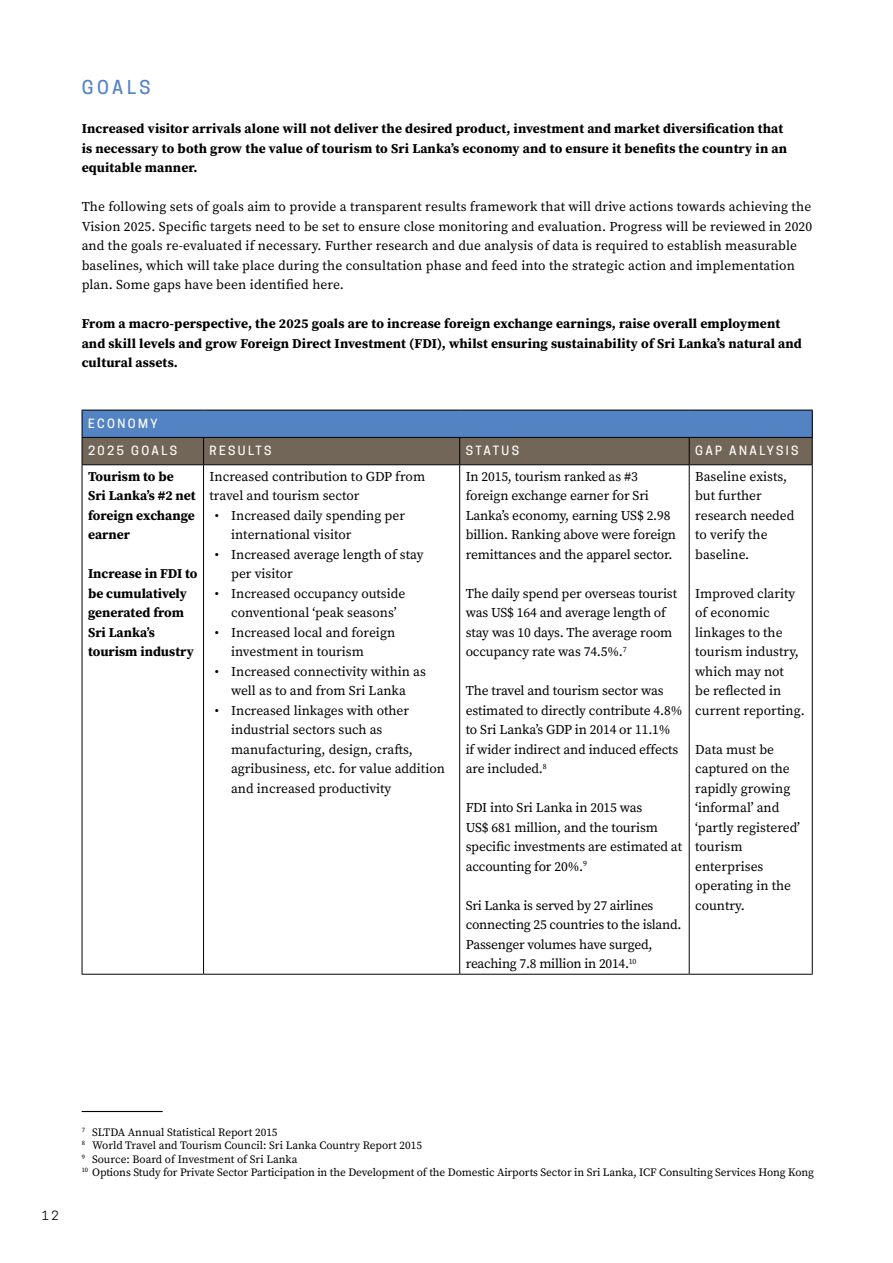
<style>
.page{position:relative;width:893px;height:1263px;background:#fff}
.page>*{position:absolute;margin:0;border:0;box-sizing:border-box;transform-origin:0 0}
.Sub_Heading{font:500 18px "Cooper Hewitt";letter-spacing:.195em;color:#5383c3}
.Table_Body_Text_-_Se{font:13.5px/19.5px "Source Serif Pro";letter-spacing:-.01em;color:#000}
.Body_Copy{font:13.5px/19.5px "Source Serif Pro";color:#000}
.Body_Copy-2{font:700 13.5px/19.5px "Source Serif Pro";letter-spacing:.01em;color:#000}
.Table_Body_Text_-_Se-2{font:700 13.5px/19.5px "Source Serif Pro";color:#000;text-align:justify}
.t1{font:500 12px "Cooper Hewitt";letter-spacing:.2em;color:#fff}
.t2{font:12px "Cooper Hewitt";color:#000}
.Footnote{font:11.25px "Source Serif Pro";letter-spacing:-.01em;color:#000}
</style>
<div class="page">
<svg style="left:82px;top:410px;width:731px;height:54px;background:#5f7089"></svg>
<hr style="left:82px;top:464px;width:122px;height:1px;background:#000">
<hr style="left:82px;top:465px;width:1px;height:509px;background:#000">
<hr style="left:204px;top:464px;width:256px;height:1px;background:#000">
<hr style="left:203px;top:465px;width:1px;height:509px;background:#000">
<hr style="left:460px;top:464px;width:229px;height:1px;background:#000">
<hr style="left:459px;top:465px;width:1px;height:509px;background:#000">
<hr style="left:689px;top:464px;width:124px;height:1px;background:#000">
<hr style="left:689px;top:465px;width:1px;height:509px;background:#000">
<hr style="left:812px;top:465px;width:1px;height:509px;background:#000">
<hr style="left:82px;top:974px;width:122px;height:1px;background:#000">
<hr style="left:204px;top:974px;width:256px;height:1px;background:#000">
<hr style="left:460px;top:974px;width:229px;height:1px;background:#000">
<hr style="left:689px;top:974px;width:124px;height:1px;background:#000">
<hr style="left:82px;top:1111px;width:81px;height:1px;background:#000">
<p class="Sub_Heading" style="left:82px;top:77px;width:70px">GOALS</p>
<p class="Body_Copy-2" style="left:82px;top:120px;width:707px">Increased visitor arrivals alone will not deliver the desired product, investment and market diversification that is necessary to both grow the value of tourism to Sri Lanka’s economy and to ensure it benefits the country in an equitable manner.</p>
<p class="Body_Copy" style="left:82px;top:198px;width:732px">The following sets of goals aim to provide a transparent results framework that will drive actions towards achieving the Vision 2025. Specific targets need to be set to ensure close monitoring and evaluation. Progress will be reviewed in 2020 and the goals re-evaluated if necessary. Further research and due analysis of data is required to establish measurable baselines, which will take place during the consultation phase and feed into the strategic action and implementation plan. Some gaps have been identified here.</p>
<p class="Body_Copy-2" style="left:82px;top:315px;width:722px">From a macro-perspective, the 2025 goals are to increase foreign exchange earnings, raise overall employment and skill levels and grow Foreign Direct Investment (FDI), whilst ensuring sustainability of Sri Lanka’s natural and cultural assets.</p>
<p class="t1" style="left:88px;top:416px;width:71px">ECONOMY</p>
<p class="t1" style="left:88px;top:444px;width:90px">2025 GOALS</p>
<p class="t1" style="left:210px;top:444px;width:63px">RESULTS</p>
<p class="t1" style="left:466px;top:444px;width:55px">STATUS</p>
<p class="t1" style="left:695px;top:444px;width:105px">GAP ANALYSIS</p>
<p class="Table_Body_Text_-_Se-2" style="left:88px;top:467px;width:87px">Tourism to be</p>
<p class="Table_Body_Text_-_Se-2" style="left:88px;top:486px;width:109px">Sri Lanka’s #2 net foreign exchange earner</p>
<p class="Table_Body_Text_-_Se-2" style="left:88px;top:564px;width:111px;text-align:left">Increase in FDI to be cumulatively generated from<br>Sri Lanka’s tourism industry</p>
<p class="Table_Body_Text_-_Se" style="left:210px;top:467px;width:217px">Increased contribution to GDP from travel and tourism sector</p>
<p class="Body_Copy" style="left:231px;top:506px;width:175px;text-indent:-16px">• Increased daily spending per international visitor</p>
<p class="Body_Copy" style="left:231px;top:545px;width:194px;text-indent:-16px">• Increased average length of stay per visitor</p>
<p class="Body_Copy" style="left:215px;top:584px;width:192px;text-align:center">• Increased occupancy outside conventional ‘peak seasons’</p>
<p class="Body_Copy" style="left:231px;top:623px;width:166px;text-indent:-16px">• Increased local and foreign investment in tourism</p>
<p class="Body_Copy" style="left:215px;top:662px;width:212px;text-align:center">• Increased connectivity within as well as to and from Sri Lanka</p>
<p class="Body_Copy" style="left:231px;top:701px;width:215px;text-indent:-16px">• Increased linkages with other industrial sectors such as manufacturing, design, crafts, agribusiness, etc. for value addition and increased productivity</p>
<p class="Table_Body_Text_-_Se" style="left:466px;top:467px;width:212px">In 2015, tourism ranked as #3 foreign exchange earner for Sri Lanka’s economy, earning US$ 2.98 billion. Ranking above were foreign remittances and the apparel sector.</p>
<p class="Table_Body_Text_-_Se" style="left:466px;top:584px;width:213px">The daily spend per overseas tourist was US$ 164 and average length of stay was 10 days. The average room occupancy rate was 74.5%.<sup>7</sup></p>
<p class="Table_Body_Text_-_Se" style="left:466px;top:681px;width:218px">The travel and tourism sector was estimated to directly contribute 4.8% to Sri Lanka’s GDP in 2014 or 11.1% if wider indirect and induced effects are included.<sup>8</sup></p>
<p class="Table_Body_Text_-_Se" style="left:466px;top:798px;width:218px">FDI into Sri Lanka in 2015 was<br>US$ 681 million, and the tourism specific investments are estimated at accounting for 20%.<sup>9</sup></p>
<p class="Table_Body_Text_-_Se" style="left:466px;top:896px;width:217px">Sri Lanka is served by 27 airlines connecting 25 countries to the island.<br>Passenger volumes have surged, reaching 7.8 million in 2014.<sup>10</sup></p>
<p class="Table_Body_Text_-_Se" style="left:695px;top:467px;width:101px">Baseline exists, but further research needed to verify the baseline.</p>
<p class="Table_Body_Text_-_Se" style="left:695px;top:584px;width:111px">Improved clarity of economic linkages to the tourism industry, which may not<br>be reflected in current reporting.</p>
<p class="Table_Body_Text_-_Se" style="left:695px;top:740px;width:106px">Data must be captured on the rapidly growing ‘informal’ and ‘partly registered’ tourism enterprises operating in the country.</p>
<p class="t2" style="left:42px;top:1208px;width:18px">12</p>
<p class="Footnote" style="left:82px;top:1125px;width:197px"><sup>7</sup> SLTDA Annual Statistical Report 2015</p>
<p class="Footnote" style="left:82px;top:1139px;width:342px"><sup>8</sup> World Travel and Tourism Council: Sri Lanka Country Report 2015</p>
<p class="Footnote" style="left:82px;top:1152px;width:217px"><sup>9</sup> Source: Board of Investment of Sri Lanka</p>
<p class="Footnote" style="left:82px;top:1166px;width:734px"><sup>10</sup> Options Study for Private Sector Participation in the Development of the Domestic Airports Sector in Sri Lanka, ICF Consulting Services Hong Kong</p>
</div>
